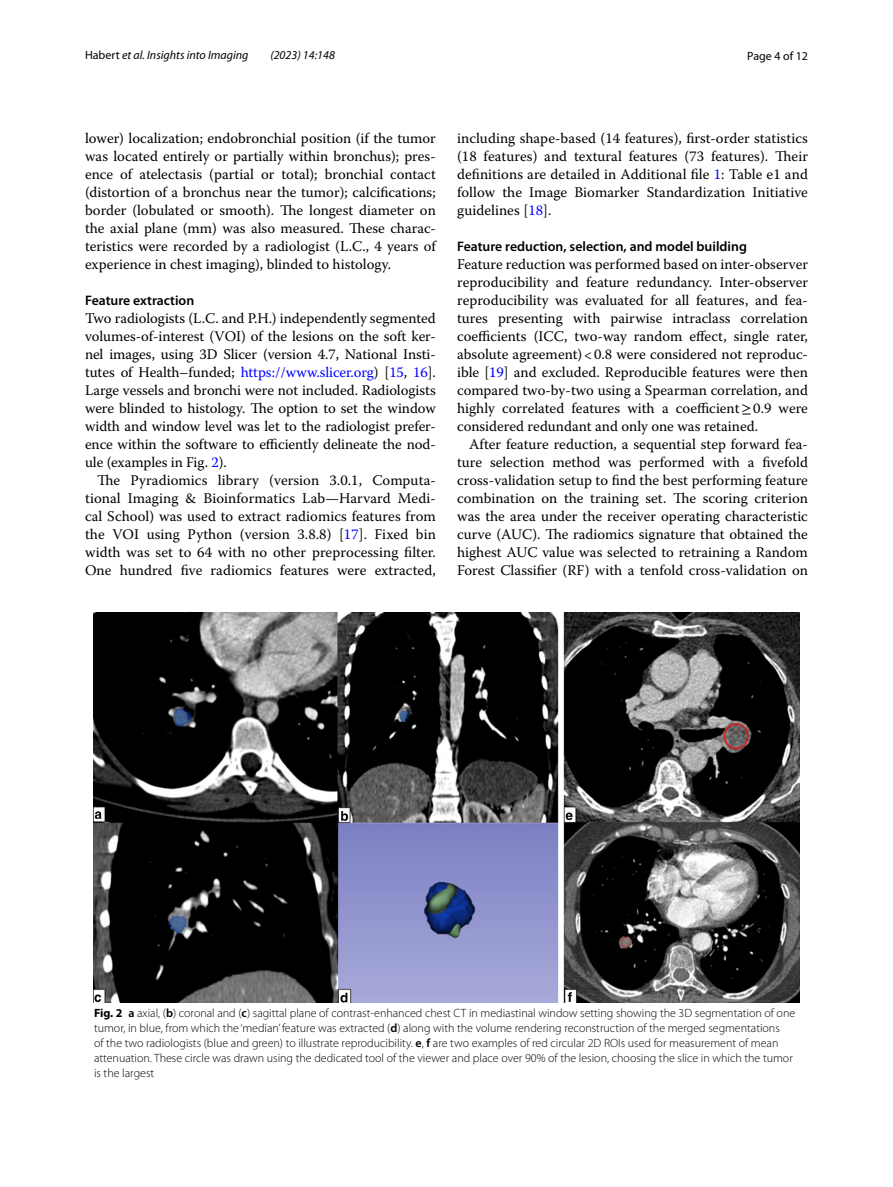
<style>
.page{position:relative;width:893px;height:1187px;background:#fff}
.page>*{position:absolute;margin:0;border:0;box-sizing:border-box;transform-origin:0 0}
.t1{font:14.7px/18px "Warnock Pro";color:#000;text-align:justify}
.t2{font:600 13.8px "Myriad Pro";color:#000}
.t3{font:300 12px/15px "Myriad Pro";color:#000}
.t4{font:italic 12px "Myriad Pro";color:#000}
.t5{font:12px "Myriad Pro";color:#000}
.s1{font-style:normal}
.s2{color:#00f}
.s3{font-family:"STIX"}
.s4{font-weight:700}
.s5{font-weight:600}
</style>
<div class="page">
<img style="left:93px;top:612px;width:706px;height:390px">
<p class="t4" style="left:85px;top:48px;width:165px"><span class="s1">Habert</span> et al. Insights into Imaging</p>
<p class="t4" style="left:270px;top:48px;width:66px">(2023) 14:148</p>
<p class="t5" style="left:747px;top:48px;width:62px">Page 4 of 12</p>
<p class="t1" style="left:85px;top:128px;width:352px">lower) localization; endobronchial position (if the tumor was located entirely or partially within bronchus); pres&shy;ence of atelectasis (partial or total); bronchial contact (distortion of a bronchus near the tumor); calcifications; border (lobulated or smooth). The longest diameter on the axial plane (mm) was also measured. These charac&shy;teristics were recorded by a radiologist (L.C., 4 years of experience in chest imaging), blinded to histology.</p>
<p class="t2" style="left:85px;top:291px;width:111px">Feature extraction</p>
<p class="t1" style="left:85px;top:308px;width:352px">Two radiologists (L.C. and P.H.) independently segmented volumes-of-interest (VOI) of the lesions on the soft ker&shy;nel images, using 3D Slicer (version 4.7, National Insti&shy;tutes of Health–funded; <span class="s2">https://www.slicer.org</span>) [<span class="s2">15</span>, <span class="s2">16</span>].<br>Large vessels and bronchi were not included. Radiologists were blinded to histology. The option to set the window width and window level was let to the radiologist prefer&shy;ence within the software to efficiently delineate the nod&shy;ule (examples in Fig. <span class="s2">2</span>).</p>
<p class="t1" style="left:85px;top:470px;width:352px;text-indent:12px">The Pyradiomics library (version 3.0.1, Computa&shy;tional Imaging &amp; Bioinformatics Lab—Harvard Medi&shy;cal School) was used to extract radiomics features from the VOI using Python (version 3.8.8) [<span class="s2">17</span>]. Fixed bin width was set to 64 with no other preprocessing filter.<br>One hundred five radiomics features were extracted,</p>
<p class="t1" style="left:457px;top:128px;width:352px">including shape-based (14 features), first-order statistics (18 features) and textural features (73 features). Their definitions are detailed in Additional file <span class="s2">1</span>: Table e1 and follow the Image Biomarker Standardization Initiative guidelines [<span class="s2">18</span>].</p>
<p class="t2" style="left:457px;top:237px;width:291px">Feature reduction, selection, and model building</p>
<p class="t1" style="left:457px;top:254px;width:352px">Feature reduction was performed based on inter-observer reproducibility and feature redundancy. Inter-observer reproducibility was evaluated for all features, and fea&shy;tures presenting with pairwise intraclass correlation coefficients (ICC, two-way random effect, single rater, absolute agreement)&lt;0.8 were considered not reproduc&shy;ible [<span class="s2">19</span>] and excluded. Reproducible features were then compared two-by-two using a Spearman correlation, and highly correlated features with a coefficient<span class="s3">≥</span>0.9 were considered redundant and only one was retained.</p>
<p class="t1" style="left:457px;top:434px;width:352px;text-indent:12px">After feature reduction, a sequential step forward fea&shy;ture selection method was performed with a fivefold cross-validation setup to find the best performing feature combination on the training set. The scoring criterion was the area under the receiver operating characteristic curve (AUC). The radiomics signature that obtained the highest AUC value was selected to retraining a Random Forest Classifier (RF) with a tenfold cross-validation on</p>
<p class="t3" style="left:94px;top:1006px;width:703px"><span class="s4">Fig. 2</span> <span class="s5">a</span> axial, (<span class="s5">b</span>) coronal and (<span class="s5">c</span>) sagittal plane of contrast-enhanced chest CT in mediastinal window setting showing the 3D segmentation of one tumor, in blue, from which the ‘median’ feature was extracted (<span class="s5">d</span>) along with the volume rendering reconstruction of the merged segmentations<br>of the two radiologists (blue and green) to illustrate reproducibility. <span class="s5">e</span>, <span class="s5">f</span> are two examples of red circular 2D ROIs used for measurement of mean attenuation. These circle was drawn using the dedicated tool of the viewer and place over 90% of the lesion, choosing the slice in which the tumor is the largest</p>
</div>
